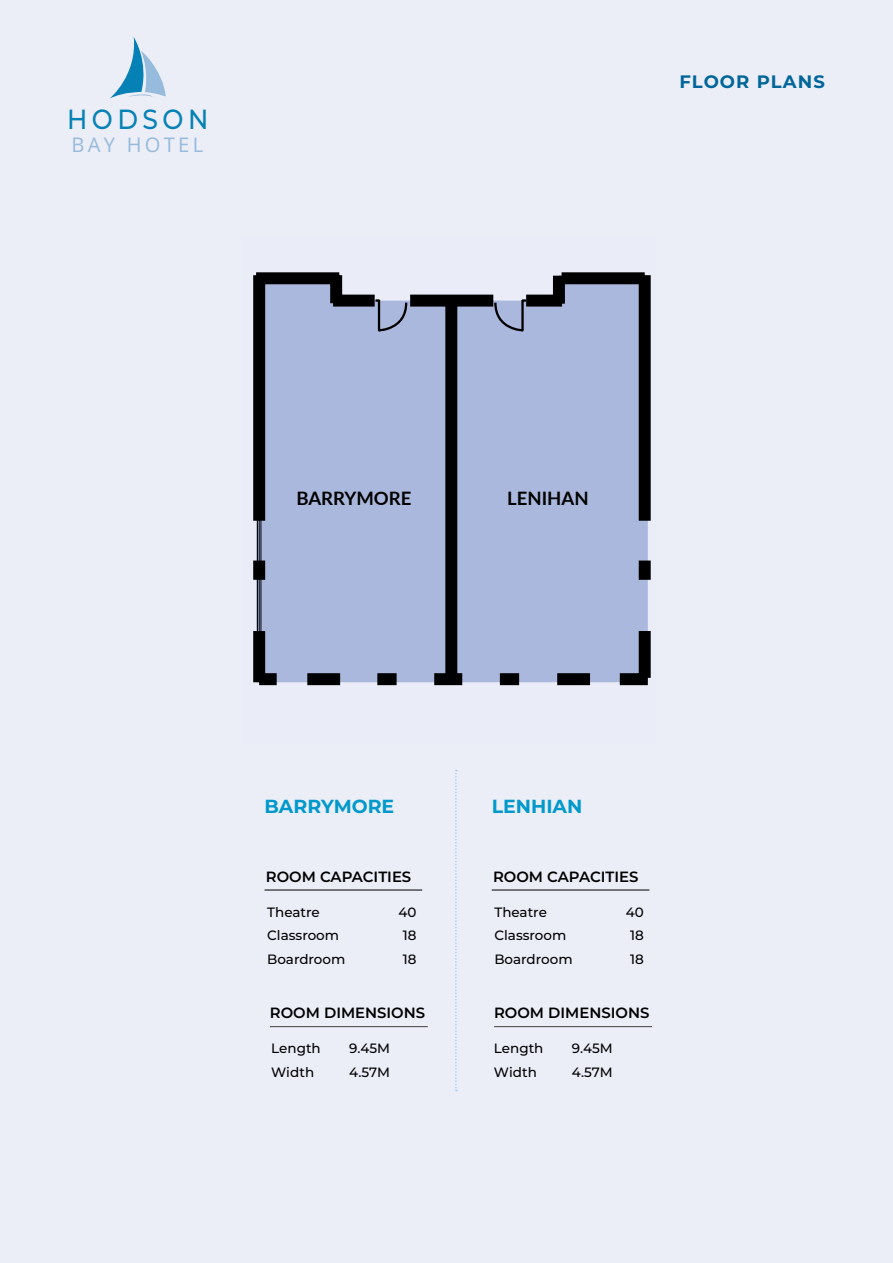
<style>
.page{position:relative;width:893px;height:1263px;background:#ebedf7}
.page>*{position:absolute;margin:0;border:0;box-sizing:border-box;transform-origin:0 0}
.t1{font:500 27.75px "Montserrat";letter-spacing:.18em;color:#0581b5;scale:.9 1}
.t2{font:20.25px "Open Sans";letter-spacing:.16em;color:#96bbdc}
.t3{font:700 18.9px "Montserrat";color:#09c}
.t4{font:700 18.45px "Lato";color:#000}
.t5{font:700 18px "Montserrat";letter-spacing:.06em;color:#069}
.t6{font:600 14.85px "Montserrat";color:#000}
.t7{font:500 13.5px "Montserrat";color:#000}
</style>
<div class="page">
<div style="left:256px;top:275px;width:392px;height:407px;background:#aab8dd"></div>
<div style="left:253px;top:275px;width:12px;height:246px;background:#000"></div>
<div style="left:253px;top:560px;width:12px;height:20px;background:#000"></div>
<div style="left:253px;top:631px;width:12px;height:51px;background:#000"></div>
<div style="left:259px;top:673px;width:18px;height:12px;background:#000"></div>
<div style="left:307px;top:673px;width:33px;height:12px;background:#000"></div>
<div style="left:377px;top:673px;width:20px;height:12px;background:#000"></div>
<div style="left:434px;top:673px;width:28px;height:12px;background:#000"></div>
<div style="left:500px;top:673px;width:19px;height:12px;background:#000"></div>
<div style="left:557px;top:673px;width:33px;height:12px;background:#000"></div>
<div style="left:620px;top:673px;width:28px;height:12px;background:#000"></div>
<div style="left:639px;top:631px;width:12px;height:47px;background:#000"></div>
<div style="left:639px;top:560px;width:12px;height:20px;background:#000"></div>
<div style="left:639px;top:275px;width:12px;height:246px;background:#000"></div>
<div style="left:445px;top:301px;width:12px;height:378px;background:#000"></div>
<div style="left:256px;top:272px;width:83px;height:12px;background:#000"></div>
<div style="left:333px;top:295px;width:42px;height:12px;background:#000"></div>
<div style="left:330px;top:275px;width:12px;height:28px;background:#000"></div>
<div style="left:553px;top:276px;width:12px;height:28px;background:#000"></div>
<div style="left:410px;top:295px;width:83px;height:12px;background:#000"></div>
<div style="left:526px;top:295px;width:36px;height:12px;background:#000"></div>
<hr style="left:261px;top:508px;width:1px;height:69px;background:#000">
<hr style="left:257px;top:508px;width:1px;height:69px;background:#000">
<hr style="left:259px;top:515px;width:1px;height:54px;background:#000">
<svg style="left:373px;top:298px;width:155px;height:35px"></svg>
<hr style="left:261px;top:570px;width:1px;height:70px;background:#000">
<hr style="left:257px;top:570px;width:1px;height:70px;background:#000">
<hr style="left:259px;top:578px;width:1px;height:54px;background:#000">
<div style="left:562px;top:272px;width:83px;height:12px;background:#000"></div>
<hr style="left:265px;top:890px;width:157px;height:1px;background:#000">
<hr style="left:492px;top:890px;width:157px;height:1px;background:#000">
<hr style="left:270px;top:1026px;width:158px;height:1px;background:#414042">
<hr style="left:494px;top:1026px;width:158px;height:1px;background:#414042">
<svg style="left:455px;top:770px;width:2px;height:321px"></svg>
<svg style="left:110px;top:37px;width:56px;height:61px"></svg>
<h1 class="t1" style="left:67px;top:100px;width:158px">HODSON</h1>
<h2 class="t2" style="left:72px;top:131px;width:133px">BAY HOTEL</h2>
<h3 class="t5" style="left:679px;top:69px;width:147px">FLOOR PLANS</h3>
<h3 class="t4" style="left:296px;top:484px;width:117px">BARRYMORE</h3>
<h3 class="t4" style="left:507px;top:484px;width:83px">LENIHAN</h3>
<h3 class="t3" style="left:265px;top:792px;width:131px">BARRYMORE</h3>
<h3 class="t3" style="left:492px;top:792px;width:92px">LENHIAN</h3>
<p class="t6" style="left:266px;top:866px;width:147px">ROOM CAPACITIES</p>
<p class="t6" style="left:493px;top:866px;width:147px">ROOM CAPACITIES</p>
<p class="t7" style="left:267px;top:902px;width:54px">Theatre</p>
<p class="t7" style="left:398px;top:902px;width:20px">40</p>
<p class="t7" style="left:267px;top:926px;width:73px">Classroom</p>
<p class="t7" style="left:403px;top:926px;width:15px">18</p>
<p class="t7" style="left:267px;top:950px;width:80px">Boardroom</p>
<p class="t7" style="left:403px;top:950px;width:15px">18</p>
<p class="t7" style="left:494px;top:902px;width:54px">Theatre</p>
<p class="t7" style="left:626px;top:902px;width:20px">40</p>
<p class="t7" style="left:494px;top:926px;width:73px">Classroom</p>
<p class="t7" style="left:630px;top:926px;width:15px">18</p>
<p class="t7" style="left:494px;top:950px;width:80px">Boardroom</p>
<p class="t7" style="left:630px;top:950px;width:15px">18</p>
<p class="t6" style="left:270px;top:1002px;width:157px">ROOM DIMENSIONS</p>
<p class="t6" style="left:494px;top:1002px;width:157px">ROOM DIMENSIONS</p>
<p class="t7" style="left:271px;top:1039px;width:51px">Length</p>
<p class="t7" style="left:349px;top:1039px;width:42px">9.45M</p>
<p class="t7" style="left:271px;top:1062px;width:44px">Width</p>
<p class="t7" style="left:349px;top:1062px;width:42px">4.57M</p>
<p class="t7" style="left:494px;top:1039px;width:51px">Length</p>
<p class="t7" style="left:572px;top:1039px;width:42px">9.45M</p>
<p class="t7" style="left:494px;top:1062px;width:44px">Width</p>
<p class="t7" style="left:572px;top:1062px;width:42px">4.57M</p>
</div>
